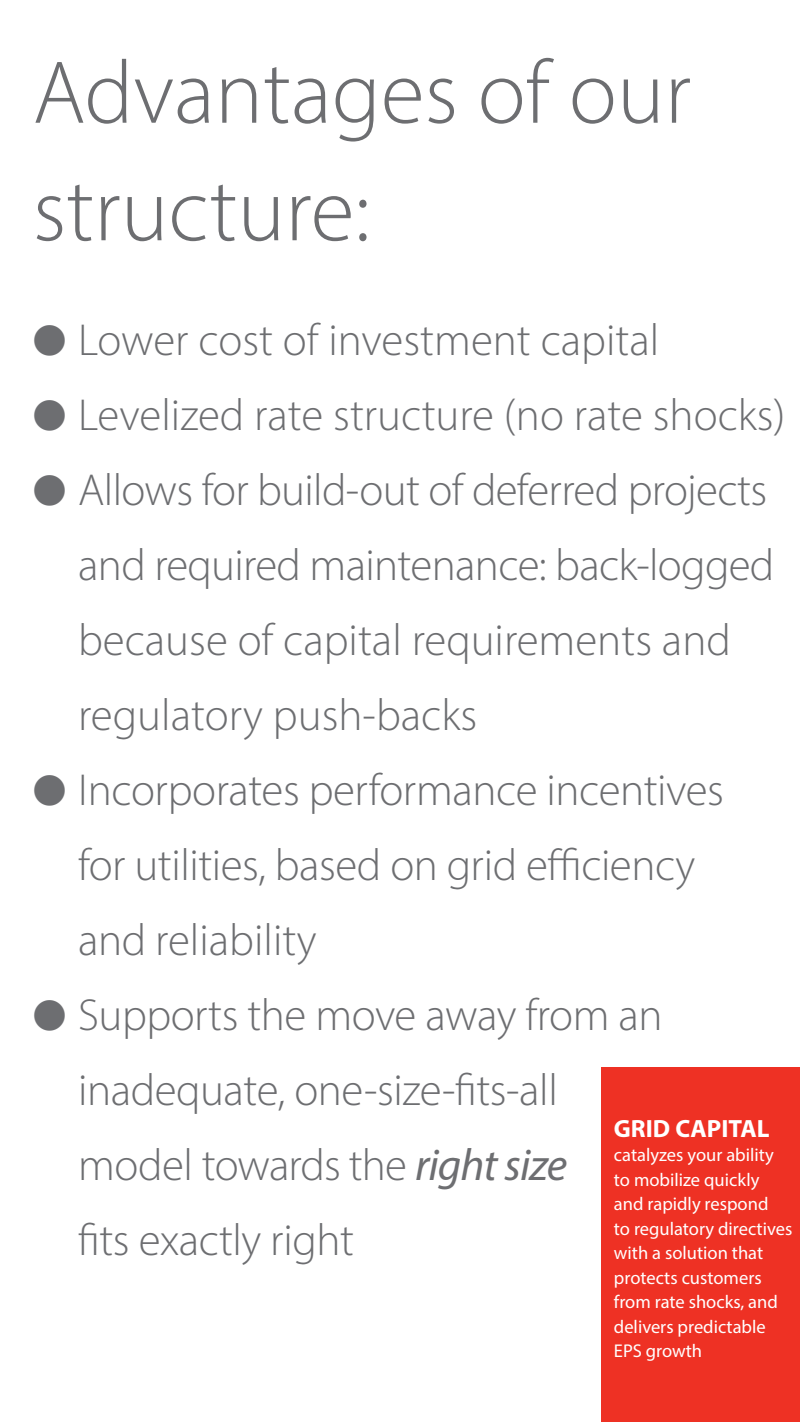
<style>
.page{position:relative;width:800px;height:1422px;background:#fff}
.page>*{position:absolute;margin:0;border:0;box-sizing:border-box;transform-origin:0 0}
.t1{font:300 90px/117.5px "Myriad Pro";color:#6d6e71}
.t2{font:300 45px/75px "Myriad Pro";letter-spacing:-.01em;color:#6d6e71}
.t3{font:700 25px "Myriad Pro";color:#fff}
.t4{font:18.5px/24.5px "Myriad Pro";color:#fff}
.s1{font-weight:400;font-style:italic}
</style>
<div class="page">
<div style="left:601px;top:1067px;width:199px;height:355px;background:#ee3124"></div>
<h1 class="t1" style="left:33px;top:33px;width:660px">Advantages of our structure:</h1>
<p class="t2" style="left:33px;top:302px;width:628px">● Lower cost of investment capital</p>
<p class="t2" style="left:33px;top:377px;width:754px">● Levelized rate structure (no rate shocks)</p>
<p class="t2" style="left:78px;top:452px;width:698px;text-indent:-45px">● Allows for build-out of deferred projects and required maintenance: back-logged because of capital requirements and regulatory push-backs</p>
<p class="t2" style="left:78px;top:752px;width:647px;text-indent:-45px">● Incorporates performance incentives for utilities, based on grid efficiency and reliability</p>
<p class="t2" style="left:78px;top:977px;width:586px;text-indent:-45px">● Supports the move away from an inadequate, one-size-fits-all model towards the <span class="s1">right size<br></span>fits exactly right</p>
<p class="t3" style="left:614px;top:1112px;width:157px">GRID CAPITAL</p>
<p class="t4" style="left:614px;top:1143px;width:180px">catalyzes your ability to mobilize quickly and rapidly respond<br>to regulatory directives with a solution that protects customers from rate shocks, and delivers predictable<br>EPS growth</p>
</div>
